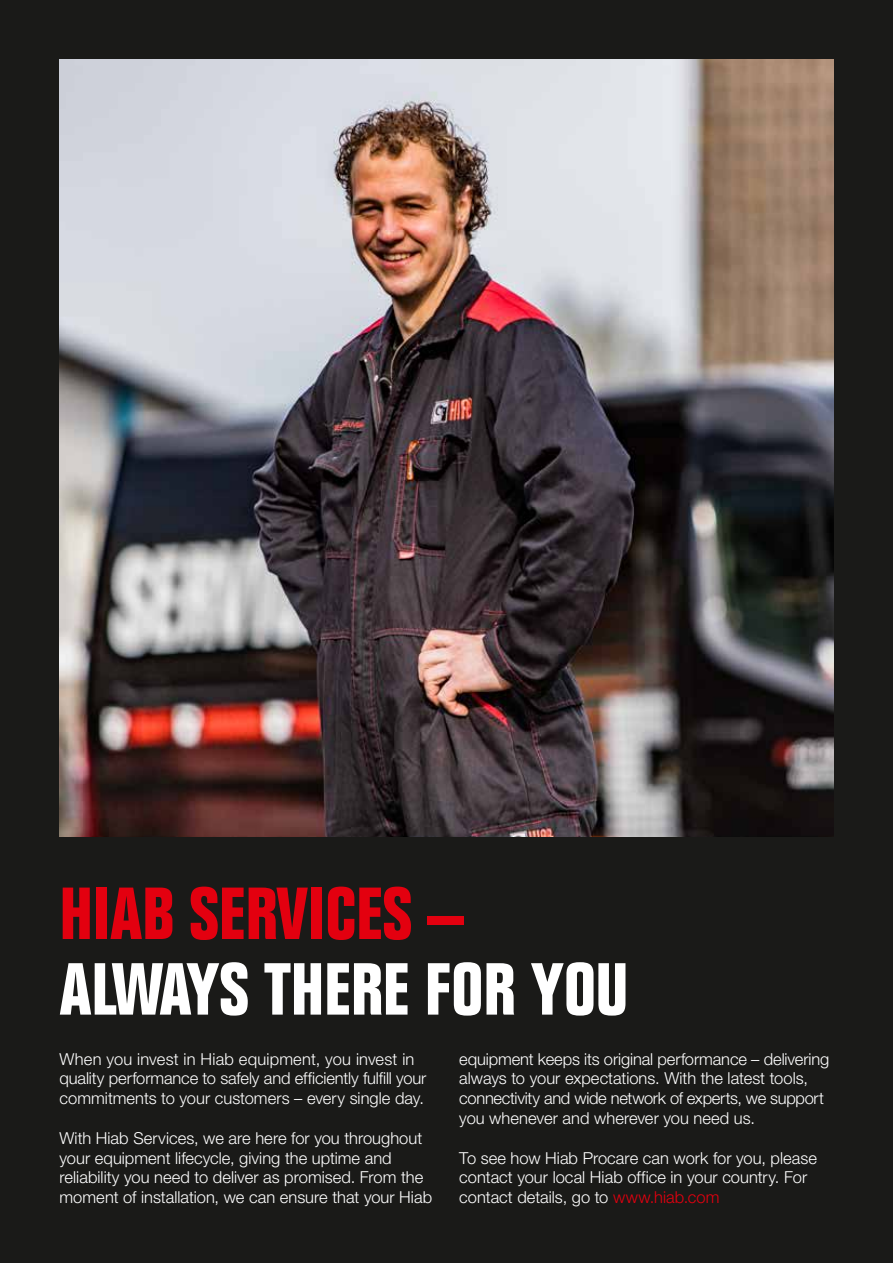
<style>
.page{position:relative;width:893px;height:1263px;background:#1a1a18}
.page>*{position:absolute;margin:0;border:0;box-sizing:border-box;transform-origin:0 0}
.t1{font:700 condensed 72px "Folio Std";color:#fff}
.t2{font:700 condensed 72px "Folio Std";color:#e3000f}
.t3{font:300 16.5px/19.8px "Helvetica Neue LT Std";color:#fff}
.s1{color:#e3000f}
</style>
<div class="page">
<img style="left:60px;top:60px;width:773px;height:776px">
<h1 class="t2" style="left:60px;top:874px;width:405px">HIAB SERVICES –</h1>
<h1 class="t1" style="left:60px;top:949px;width:570px">ALWAYS THERE FOR YOU</h1>
<p class="t3" style="left:459px;top:1048px;width:371px">equipment keeps its original performance – delivering always to your expectations. With the latest tools, connectivity and wide network of experts, we support you whenever and wherever you need us.</p>
<p class="t3" style="left:459px;top:1147px;width:359px">To see how Hiab Procare can work for you, please contact your local Hiab office in your country. For contact details, go to <span class="s1">www.hiab.com</span></p>
<p class="t3" style="left:60px;top:1048px;width:368px">When you invest in Hiab equipment, you invest in quality performance to safely and efficiently fulfill your commitments to your customers – every single day.</p>
<p class="t3" style="left:60px;top:1128px;width:374px">With Hiab Services, we are here for you throughout your equipment lifecycle, giving the uptime and reliability you need to deliver as promised. From the moment of installation, we can ensure that your Hiab</p>
</div>
